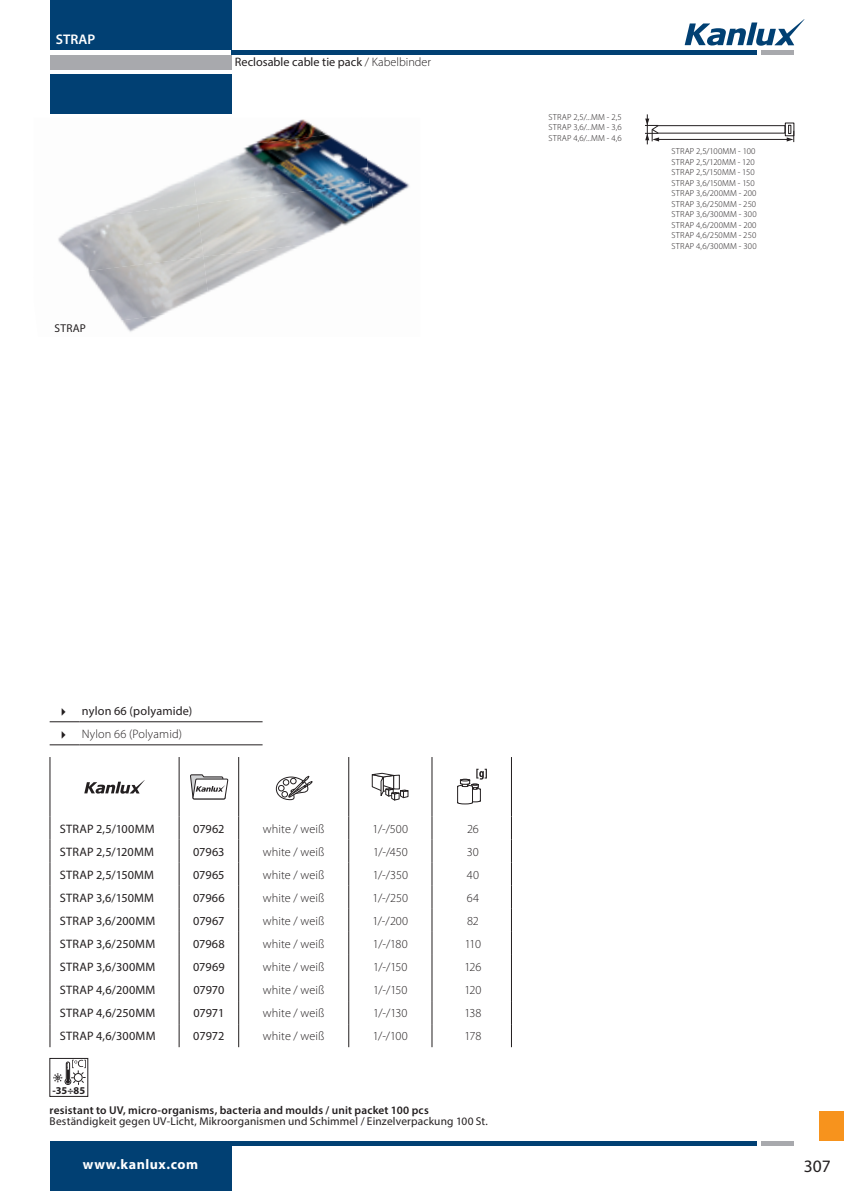
<style>
.page{position:relative;width:844px;height:1191px;background:#fff}
.page>*{position:absolute;margin:0;border:0;box-sizing:border-box;transform-origin:0 0}
.t1{font:17.5px "Myriad Pro";color:#231f20}
.t2{font:700 14px "Myriad Pro";letter-spacing:.04em;color:#fff}
.t3{font:600 14px "Myriad Pro";color:#fff}
.t4{font:12.25px "Myriad Pro";letter-spacing:.01em;color:#231f20}
.t5{font:300 12.25px "Myriad Pro";letter-spacing:.005em;color:#231f20}
.t6{font:11.38px "Myriad Pro";letter-spacing:.015em;color:#231f20}
.t7{font:600 11.38px "Myriad Pro";letter-spacing:.015em;color:#231f20}
.t8{font:700 10.33px "Myriad Pro";color:#231f20}
.t9{font:300 8.75px/10.5px "Myriad Pro";letter-spacing:.02em;color:#231f20}
.s1{font-weight:300}
</style>
<div class="page">
<svg style="left:684px;top:19px;width:120px;height:27px"></svg>
<div style="left:231px;top:50px;width:525px;height:5px;background:#014073"></div>
<div style="left:50px;top:55px;width:181px;height:14px;background:#a8a9ad"></div>
<div style="left:50px;top:0;width:181px;height:50px;background:#014073"></div>
<div style="left:819px;top:1111px;width:24px;height:30px;background:#f7931d"></div>
<div style="left:50px;top:74px;width:181px;height:40px;background:#014073"></div>
<div style="left:761px;top:50px;width:33px;height:5px;background:#a8a9ad"></div>
<div style="left:50px;top:1141px;width:181px;height:50px;background:#014073"></div>
<div style="left:221px;top:1141px;width:535px;height:5px;background:#014073"></div>
<div style="left:761px;top:1141px;width:33px;height:5px;background:#a8a9ad"></div>
<hr style="left:646px;top:114px;width:1px;height:30px;background:#231f20">
<svg style="left:645px;top:119px;width:149px;height:23px"></svg>
<img style="left:280px;top:119px;width:41px;height:11px">
<img style="left:370px;top:160px;width:40px;height:48px">
<img style="left:190px;top:130px;width:180px;height:74px">
<img style="left:58px;top:204px;width:139px;height:53px">
<img style="left:197px;top:183px;width:179px;height:74px">
<img style="left:75px;top:257px;width:128px;height:52px">
<img style="left:203px;top:235px;width:173px;height:60px">
<img style="left:113px;top:309px;width:61px;height:23px">
<img style="left:210px;top:288px;width:166px;height:7px">
<svg style="left:179px;top:816px;width:1px;height:231px"></svg>
<svg style="left:238px;top:816px;width:1px;height:231px"></svg>
<hr style="left:179px;top:757px;width:1px;height:59px;background:#231f20">
<hr style="left:238px;top:757px;width:1px;height:59px;background:#231f20">
<hr style="left:348px;top:757px;width:1px;height:59px;background:#231f20">
<hr style="left:431px;top:757px;width:1px;height:59px;background:#231f20">
<hr style="left:511px;top:757px;width:1px;height:59px;background:#231f20">
<hr style="left:50px;top:757px;width:1px;height:59px;background:#231f20">
<svg style="left:50px;top:816px;width:1px;height:231px"></svg>
<svg style="left:348px;top:816px;width:164px;height:231px"></svg>
<svg style="left:84px;top:780px;width:61px;height:13px"></svg>
<svg style="left:190px;top:774px;width:38px;height:25px"></svg>
<svg style="left:276px;top:775px;width:37px;height:25px"></svg>
<svg style="left:371px;top:773px;width:37px;height:27px"></svg>
<svg style="left:457px;top:768px;width:30px;height:36px"></svg>
<svg style="left:53px;top:1060px;width:33px;height:25px"></svg>
<hr style="left:79px;top:721px;width:183px;height:1px;background:#231f20">
<hr style="left:79px;top:744px;width:183px;height:1px;background:#231f20">
<svg style="left:50px;top:721px;width:29px;height:1px"></svg>
<svg style="left:50px;top:744px;width:29px;height:1px"></svg>
<p class="t3" style="left:56px;top:30px;width:41px">STRAP</p>
<p class="t6" style="left:55px;top:321px;width:33px">STRAP</p>
<p class="t4" style="left:235px;top:55px;width:198px">Reclosable cable tie pack <span class="s1">/ Kabelbinder</span></p>
<p class="t9" style="left:548px;top:111px;width:75px;text-align:justify">STRAP 2,5/...MM - 2,5<br>STRAP 3,6/...MM - 3,6<br>STRAP 4,6/...MM - 4,6</p>
<p class="t9" style="left:671px;top:146px;width:87px">STRAP 2,5/100MM - 100<br>STRAP 2,5/120MM - 120<br>STRAP 2,5/150MM - 150<br>STRAP 3,6/150MM - 150<br>STRAP 3,6/200MM - 200<br>STRAP 3,6/250MM - 250<br>STRAP 3,6/300MM - 300<br>STRAP 4,6/200MM - 200<br>STRAP 4,6/250MM - 250<br>STRAP 4,6/300MM - 300</p>
<p class="t4" style="left:82px;top:703px;width:112px">nylon 66 (polyamide)</p>
<p class="t5" style="left:82px;top:726px;width:102px">Nylon 66 (Polyamid)</p>
<p class="t4" style="left:60px;top:821px;width:96px">STRAP 2,5/100MM</p>
<p class="t4" style="left:193px;top:821px;width:33px">07962</p>
<p class="t5" style="left:263px;top:821px;width:63px">white / weiß</p>
<p class="t5" style="left:372px;top:821px;width:37px">1/-/500</p>
<p class="t5" style="left:467px;top:821px;width:13px">26</p>
<p class="t4" style="left:60px;top:844px;width:96px">STRAP 2,5/120MM</p>
<p class="t4" style="left:193px;top:844px;width:33px">07963</p>
<p class="t5" style="left:263px;top:844px;width:63px">white / weiß</p>
<p class="t5" style="left:373px;top:844px;width:36px">1/-/450</p>
<p class="t5" style="left:467px;top:844px;width:14px">30</p>
<p class="t4" style="left:60px;top:867px;width:96px">STRAP 2,5/150MM</p>
<p class="t4" style="left:193px;top:867px;width:33px">07965</p>
<p class="t5" style="left:263px;top:867px;width:63px">white / weiß</p>
<p class="t5" style="left:372px;top:867px;width:37px">1/-/350</p>
<p class="t5" style="left:466px;top:867px;width:14px">40</p>
<p class="t4" style="left:60px;top:890px;width:96px">STRAP 3,6/150MM</p>
<p class="t4" style="left:193px;top:890px;width:33px">07966</p>
<p class="t5" style="left:263px;top:890px;width:63px">white / weiß</p>
<p class="t5" style="left:372px;top:890px;width:37px">1/-/250</p>
<p class="t5" style="left:466px;top:890px;width:14px">64</p>
<p class="t4" style="left:60px;top:913px;width:97px">STRAP 3,6/200MM</p>
<p class="t4" style="left:193px;top:913px;width:33px">07967</p>
<p class="t5" style="left:263px;top:913px;width:63px">white / weiß</p>
<p class="t5" style="left:372px;top:913px;width:37px">1/-/200</p>
<p class="t5" style="left:467px;top:913px;width:13px">82</p>
<p class="t4" style="left:60px;top:936px;width:97px">STRAP 3,6/250MM</p>
<p class="t4" style="left:193px;top:936px;width:33px">07968</p>
<p class="t5" style="left:263px;top:936px;width:63px">white / weiß</p>
<p class="t5" style="left:373px;top:936px;width:36px">1/-/180</p>
<p class="t5" style="left:464px;top:936px;width:18px">110</p>
<p class="t4" style="left:60px;top:959px;width:97px">STRAP 3,6/300MM</p>
<p class="t4" style="left:193px;top:959px;width:33px">07969</p>
<p class="t5" style="left:263px;top:959px;width:63px">white / weiß</p>
<p class="t5" style="left:373px;top:959px;width:36px">1/-/150</p>
<p class="t5" style="left:464px;top:959px;width:19px">126</p>
<p class="t4" style="left:60px;top:982px;width:97px">STRAP 4,6/200MM</p>
<p class="t4" style="left:193px;top:982px;width:32px">07970</p>
<p class="t5" style="left:263px;top:982px;width:63px">white / weiß</p>
<p class="t5" style="left:373px;top:982px;width:36px">1/-/150</p>
<p class="t5" style="left:464px;top:982px;width:19px">120</p>
<p class="t4" style="left:60px;top:1005px;width:97px">STRAP 4,6/250MM</p>
<p class="t4" style="left:193px;top:1005px;width:32px">07971</p>
<p class="t5" style="left:263px;top:1005px;width:63px">white / weiß</p>
<p class="t5" style="left:373px;top:1005px;width:36px">1/-/130</p>
<p class="t5" style="left:464px;top:1005px;width:19px">138</p>
<p class="t4" style="left:60px;top:1028px;width:97px">STRAP 4,6/300MM</p>
<p class="t4" style="left:193px;top:1028px;width:33px">07972</p>
<p class="t5" style="left:263px;top:1028px;width:63px">white / weiß</p>
<p class="t5" style="left:373px;top:1028px;width:37px">1/-/100</p>
<p class="t5" style="left:464px;top:1028px;width:18px">178</p>
<p class="t8" style="left:52px;top:1084px;width:34px">-35÷85</p>
<p class="t7" style="left:50px;top:1102px;width:380px">resistant to UV, micro-organisms, bacteria and moulds / unit packet 100 pcs</p>
<p class="t6" style="left:50px;top:1114px;width:439px">Beständigkeit gegen UV-Licht, Mikroorganismen und Schimmel / Einzelverpackung 100 St.</p>
<p class="t2" style="left:83px;top:1155px;width:117px">www.kanlux.com</p>
<h1 class="t1" style="left:803px;top:1155px;width:28px">307</h1>
</div>
